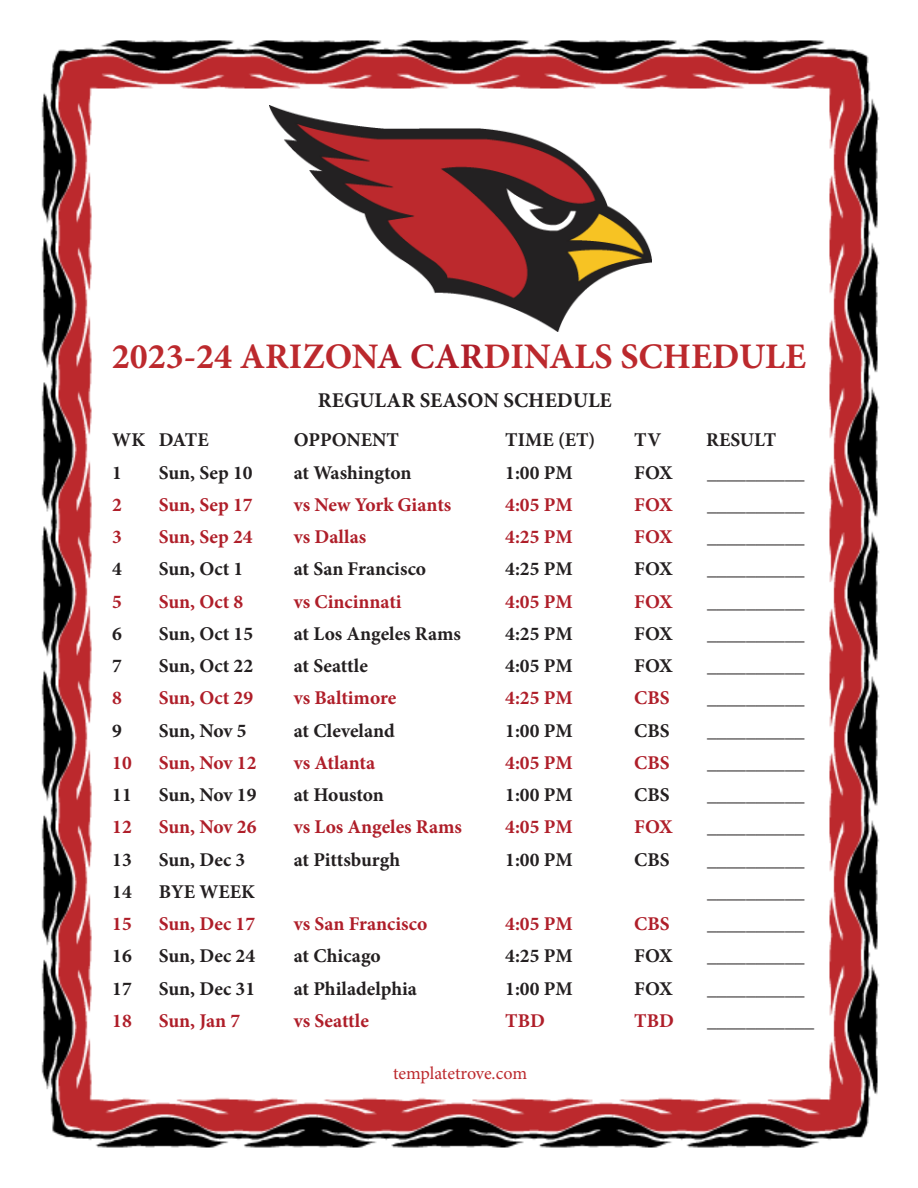
<style>
.page{position:relative;width:918px;height:1188px;background:#fff}
.page>*{position:absolute;margin:0;border:0;box-sizing:border-box;transform-origin:0 0}
.t1{font:700 36px "Minion Pro";color:#bc292d}
.t2{font:700 21px "Minion Pro";color:#231f20}
.t3{font:700 19.5px "Minion Pro";color:#231f20}
.t4{font:700 19.5px "Minion Pro";color:#af1e29}
.t5{font:18px "Minion Pro";letter-spacing:-.005em;color:#bc292d}
.s1{color:#af1e29}
</style>
<div class="page">
<img style="left:41px;top:40px;width:839px;height:1108px">
<img style="left:270px;top:106px;width:381px;height:226px">
<p class="t1" style="left:112px;top:332px;width:696px">2023-24 ARIZON<span class="s1">A CAR</span>DINALS SCHEDULE</p>
<p class="t2" style="left:318px;top:385px;width:295px">REGULAR SEASON SCHEDULE</p>
<p class="t3" style="left:112px;top:426px;width:98px">WK DATE</p>
<p class="t3" style="left:294px;top:426px;width:107px">OPPONENT</p>
<p class="t3" style="left:505px;top:426px;width:92px">TIME (ET)</p>
<p class="t3" style="left:634px;top:426px;width:28px">TV</p>
<p class="t3" style="left:706px;top:426px;width:71px">RESULT</p>
<p class="t3" style="left:112px;top:459px;width:11px">1</p>
<p class="t3" style="left:159px;top:459px;width:95px">Sun, Sep 10</p>
<p class="t3" style="left:294px;top:459px;width:119px">at Washington</p>
<p class="t3" style="left:505px;top:459px;width:69px">1:00 PM</p>
<p class="t3" style="left:634px;top:459px;width:40px">FOX</p>
<p class="t3" style="left:707px;top:459px;width:99px">__________</p>
<p class="t4" style="left:112px;top:491px;width:11px">2</p>
<p class="t4" style="left:159px;top:491px;width:95px">Sun, Sep 17</p>
<p class="t4" style="left:294px;top:491px;width:159px">vs New York Giants</p>
<p class="t4" style="left:505px;top:491px;width:69px">4:05 PM</p>
<p class="t4" style="left:634px;top:491px;width:40px">FOX</p>
<p class="t3" style="left:707px;top:491px;width:99px">__________</p>
<p class="t4" style="left:112px;top:523px;width:11px">3</p>
<p class="t4" style="left:159px;top:523px;width:95px">Sun, Sep 24</p>
<p class="t4" style="left:294px;top:523px;width:74px">vs Dallas</p>
<p class="t4" style="left:505px;top:523px;width:69px">4:25 PM</p>
<p class="t4" style="left:634px;top:523px;width:40px">FOX</p>
<p class="t3" style="left:707px;top:523px;width:99px">__________</p>
<p class="t3" style="left:112px;top:555px;width:11px">4</p>
<p class="t3" style="left:159px;top:555px;width:86px">Sun, Oct 1</p>
<p class="t3" style="left:294px;top:555px;width:134px">at San Francisco</p>
<p class="t3" style="left:505px;top:555px;width:69px">4:25 PM</p>
<p class="t3" style="left:634px;top:555px;width:40px">FOX</p>
<p class="t3" style="left:707px;top:555px;width:99px">__________</p>
<p class="t4" style="left:112px;top:588px;width:11px">5</p>
<p class="t4" style="left:159px;top:588px;width:86px">Sun, Oct 8</p>
<p class="t4" style="left:294px;top:588px;width:109px">vs Cincinnati</p>
<p class="t4" style="left:505px;top:588px;width:69px">4:05 PM</p>
<p class="t4" style="left:634px;top:588px;width:40px">FOX</p>
<p class="t3" style="left:707px;top:588px;width:99px">__________</p>
<p class="t3" style="left:112px;top:620px;width:11px">6</p>
<p class="t3" style="left:159px;top:620px;width:96px">Sun, Oct 15</p>
<p class="t3" style="left:294px;top:620px;width:169px">at Los Angeles Rams</p>
<p class="t3" style="left:505px;top:620px;width:69px">4:25 PM</p>
<p class="t3" style="left:634px;top:620px;width:40px">FOX</p>
<p class="t3" style="left:707px;top:620px;width:99px">__________</p>
<p class="t3" style="left:112px;top:652px;width:11px">7</p>
<p class="t3" style="left:159px;top:652px;width:96px">Sun, Oct 22</p>
<p class="t3" style="left:294px;top:652px;width:76px">at Seattle</p>
<p class="t3" style="left:505px;top:652px;width:69px">4:05 PM</p>
<p class="t3" style="left:634px;top:652px;width:40px">FOX</p>
<p class="t3" style="left:707px;top:652px;width:99px">__________</p>
<p class="t4" style="left:112px;top:684px;width:11px">8</p>
<p class="t4" style="left:159px;top:684px;width:96px">Sun, Oct 29</p>
<p class="t4" style="left:294px;top:684px;width:104px">vs Baltimore</p>
<p class="t4" style="left:505px;top:684px;width:69px">4:25 PM</p>
<p class="t4" style="left:634px;top:684px;width:37px">CBS</p>
<p class="t3" style="left:707px;top:684px;width:99px">__________</p>
<p class="t3" style="left:112px;top:717px;width:11px">9</p>
<p class="t3" style="left:159px;top:717px;width:89px">Sun, Nov 5</p>
<p class="t3" style="left:294px;top:717px;width:103px">at Cleveland</p>
<p class="t3" style="left:505px;top:717px;width:69px">1:00 PM</p>
<p class="t3" style="left:634px;top:717px;width:37px">CBS</p>
<p class="t3" style="left:707px;top:717px;width:99px">__________</p>
<p class="t4" style="left:112px;top:749px;width:21px">10</p>
<p class="t4" style="left:159px;top:749px;width:99px">Sun, Nov 12</p>
<p class="t4" style="left:294px;top:749px;width:83px">vs Atlanta</p>
<p class="t4" style="left:505px;top:749px;width:69px">4:05 PM</p>
<p class="t4" style="left:634px;top:749px;width:37px">CBS</p>
<p class="t3" style="left:707px;top:749px;width:99px">__________</p>
<p class="t3" style="left:112px;top:781px;width:21px">11</p>
<p class="t3" style="left:159px;top:781px;width:99px">Sun, Nov 19</p>
<p class="t3" style="left:294px;top:781px;width:92px">at Houston</p>
<p class="t3" style="left:505px;top:781px;width:69px">1:00 PM</p>
<p class="t3" style="left:634px;top:781px;width:37px">CBS</p>
<p class="t3" style="left:707px;top:781px;width:99px">__________</p>
<p class="t4" style="left:112px;top:813px;width:21px">12</p>
<p class="t4" style="left:159px;top:813px;width:99px">Sun, Nov 26</p>
<p class="t4" style="left:294px;top:813px;width:170px">vs Los Angeles Rams</p>
<p class="t4" style="left:505px;top:813px;width:69px">4:05 PM</p>
<p class="t4" style="left:634px;top:813px;width:40px">FOX</p>
<p class="t3" style="left:707px;top:813px;width:99px">__________</p>
<p class="t3" style="left:112px;top:846px;width:21px">13</p>
<p class="t3" style="left:159px;top:846px;width:88px">Sun, Dec 3</p>
<p class="t3" style="left:294px;top:846px;width:108px">at Pittsburgh</p>
<p class="t3" style="left:505px;top:846px;width:69px">1:00 PM</p>
<p class="t3" style="left:634px;top:846px;width:37px">CBS</p>
<p class="t3" style="left:707px;top:846px;width:99px">__________</p>
<p class="t3" style="left:112px;top:878px;width:21px">14</p>
<p class="t3" style="left:159px;top:878px;width:98px">BYE WEEK</p>
<p class="t3" style="left:707px;top:878px;width:99px">__________</p>
<p class="t4" style="left:112px;top:910px;width:21px">15</p>
<p class="t4" style="left:159px;top:910px;width:98px">Sun, Dec 17</p>
<p class="t4" style="left:294px;top:910px;width:135px">vs San Francisco</p>
<p class="t4" style="left:505px;top:910px;width:69px">4:05 PM</p>
<p class="t4" style="left:634px;top:910px;width:37px">CBS</p>
<p class="t3" style="left:707px;top:910px;width:99px">__________</p>
<p class="t3" style="left:112px;top:942px;width:21px">16</p>
<p class="t3" style="left:159px;top:942px;width:98px">Sun, Dec 24</p>
<p class="t3" style="left:294px;top:942px;width:89px">at Chicago</p>
<p class="t3" style="left:505px;top:942px;width:69px">4:25 PM</p>
<p class="t3" style="left:634px;top:942px;width:40px">FOX</p>
<p class="t3" style="left:707px;top:942px;width:99px">__________</p>
<p class="t3" style="left:112px;top:975px;width:21px">17</p>
<p class="t3" style="left:159px;top:975px;width:98px">Sun, Dec 31</p>
<p class="t3" style="left:294px;top:975px;width:125px">at Philadelphia</p>
<p class="t3" style="left:505px;top:975px;width:69px">1:00 PM</p>
<p class="t3" style="left:634px;top:975px;width:40px">FOX</p>
<p class="t3" style="left:707px;top:975px;width:99px">__________</p>
<p class="t4" style="left:112px;top:1007px;width:21px">18</p>
<p class="t4" style="left:159px;top:1007px;width:83px">Sun, Jan 7</p>
<p class="t4" style="left:294px;top:1007px;width:77px">vs Seattle</p>
<p class="t4" style="left:505px;top:1007px;width:41px">TBD</p>
<p class="t4" style="left:634px;top:1007px;width:41px">TBD</p>
<p class="t3" style="left:707px;top:1007px;width:109px">___________</p>
<p class="t5" style="left:393px;top:1061px;width:136px">templatetrove.com</p>
</div>
